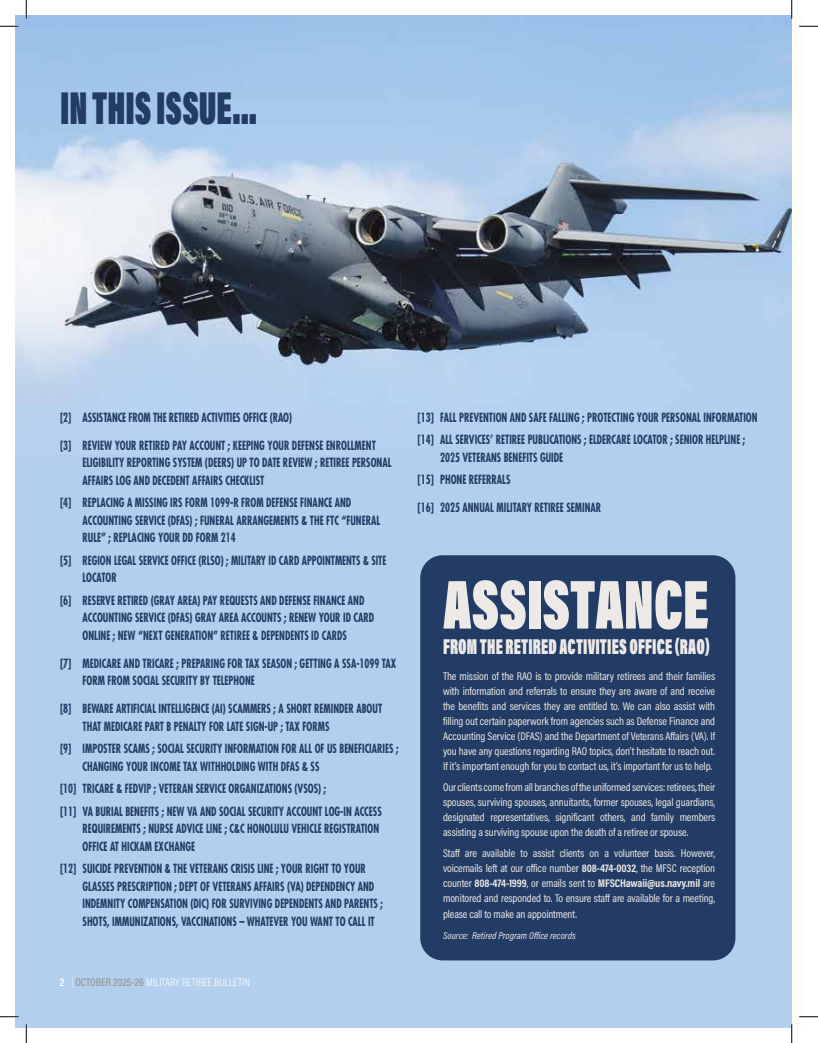
<style>
.page{position:relative;width:818px;height:1043px;background:#fff}
.page>*{position:absolute;margin:0;border:0;box-sizing:border-box;transform-origin:0 0}
.t1{font:900 70.25px "Acumin Pro Cond";color:#ece9e6;scale:.8 1}
.t2{font:900 46.88px "Acumin Pro Cond";color:#233c65;scale:.72 1}
.t3{font:900 21.88px "Acumin Pro Cond";letter-spacing:.01em;color:#ece9e6;scale:.72 1}
.t4{font:700 condensed 12.38px/17.5px "Futura Std";color:#233c65;scale:.82 1}
.t5{font:11.25px/15px "Acumin Pro Cond";letter-spacing:-.01em;color:#ece9e6;text-align:justify}
.t6{font:300 11.25px "Acumin Pro Cond";color:#fff;scale:.5 1}
.t7{font:italic 10px "Acumin Pro Cond";color:#ece9e6}
.s1{font-weight:600}
.s2{font-weight:500;color:#939393}
.s3{font-weight:700}
</style>
<div class="page">
<img style="left:15px;top:15px;width:776px;height:1012px">
<div style="left:420px;top:555px;width:315px;height:405px;background:#233c65;border-radius:22px"></div>
<svg style="left:0;top:25px;width:19px;height:2px"></svg>
<svg style="left:799px;top:25px;width:19px;height:2px"></svg>
<svg style="left:0;top:1015px;width:19px;height:2px"></svg>
<svg style="left:799px;top:1016px;width:19px;height:1px"></svg>
<svg style="left:25px;top:0;width:2px;height:19px"></svg>
<svg style="left:25px;top:1024px;width:2px;height:18px"></svg>
<svg style="left:790px;top:0;width:2px;height:19px"></svg>
<svg style="left:790px;top:1024px;width:2px;height:18px"></svg>
<h2 class="t2" style="left:60px;top:78px;width:275px">IN THIS ISSUE...</h2>
<p class="t4" style="left:60px;top:408px;width:284px">[2] ASSISTANCE FROM THE RETIRED ACTIVITIES OFFICE (RAO)</p>
<p class="t4" style="left:82px;top:436px;width:378px;text-indent:-22px">[3] REVIEW YOUR RETIRED PAY ACCOUNT ; KEEPING YOUR DEFENSE ENROLLMENT<br>ELIGIBILITY REPORTING SYSTEM (DEERS) UP TO DATE REVIEW ; RETIREE PERSONAL<br>AFFAIRS LOG AND DECEDENT AFFAIRS CHECKLIST</p>
<p class="t4" style="left:82px;top:494px;width:364px;text-indent:-22px">[4] REPLACING A MISSING IRS FORM 1099-R FROM DEFENSE FINANCE AND<br>ACCOUNTING SERVICE (DFAS) ; FUNERAL ARRANGEMENTS &amp; THE FTC “FUNERAL<br>RULE” ; REPLACING YOUR DD FORM 214</p>
<p class="t4" style="left:82px;top:551px;width:372px;text-indent:-22px">[5] REGION LEGAL SERVICE OFFICE (RLSO) ; MILITARY ID CARD APPOINTMENTS &amp; SITE<br>LOCATOR</p>
<p class="t4" style="left:82px;top:591px;width:357px;text-indent:-22px">[6] RESERVE RETIRED (GRAY AREA) PAY REQUESTS AND DEFENSE FINANCE AND<br>ACCOUNTING SERVICE (DFAS) GRAY AREA ACCOUNTS ; RENEW YOUR ID CARD<br>ONLINE ; NEW “NEXT GENERATION” RETIREE &amp; DEPENDENTS ID CARDS</p>
<p class="t4" style="left:82px;top:654px;width:384px;text-indent:-22px">[7] MEDICARE AND TRICARE ; PREPARING FOR TAX SEASON ; GETTING A SSA-1099 TAX<br>FORM FROM SOCIAL SECURITY BY TELEPHONE</p>
<p class="t4" style="left:82px;top:700px;width:367px;text-indent:-22px">[8] BEWARE ARTIFICIAL INTELLIGENCE (AI) SCAMMERS ; A SHORT REMINDER ABOUT<br>THAT MEDICARE PART B PENALTY FOR LATE SIGN-UP ; TAX FORMS</p>
<p class="t4" style="left:82px;top:740px;width:387px;text-indent:-22px">[9] IMPOSTER SCAMS ; SOCIAL SECURITY INFORMATION FOR ALL OF US BENEFICIARIES ;<br>CHANGING YOUR INCOME TAX WITHHOLDING WITH DFAS &amp; SS</p>
<p class="t4" style="left:60px;top:777px;width:394px;line-height:22.5px">[10] TRICARE &amp; FEDVIP ; VETERAN SERVICE ORGANIZATIONS (VSOS) ;<br>[11] VA BURIAL BENEFITS ; NEW VA AND SOCIAL SECURITY ACCOUNT LOG-IN ACCESS</p>
<p class="t4" style="left:82px;top:820px;width:363px">REQUIREMENTS ; NURSE ADVICE LINE ; C&amp;C HONOLULU VEHICLE REGISTRATION<br>OFFICE AT HICKAM EXCHANGE</p>
<p class="t4" style="left:82px;top:860px;width:368px;text-indent:-22px">[12] SUICIDE PREVENTION &amp; THE VETERANS CRISIS LINE ; YOUR RIGHT TO YOUR GLASSES PRESCRIPTION ; DEPT OF VETERANS AFFAIRS (VA) DEPENDENCY AND INDEMNITY COMPENSATION (DIC) FOR SURVIVING DEPENDENTS AND PARENTS ; SHOTS, IMMUNIZATIONS, VACCINATIONS – WHATEVER YOU WANT TO CALL IT</p>
<p class="t6" style="left:60px;top:974px;width:382px"><span class="s1">2</span> | <span class="s2">OCTOBER 2025-26</span> MILITARY RETIREE BULLETIN</p>
<p class="t4" style="left:417px;top:406px;width:416px;line-height:22.5px">[13] FALL PREVENTION AND SAFE FALLING ; PROTECTING YOUR PERSONAL INFORMATION [14] ALL SERVICES’ RETIREE PUBLICATIONS ; ELDERCARE LOCATOR ; SENIOR HELPLINE ;</p>
<p class="t4" style="left:417px;top:446px;width:179px;line-height:22.5px;text-indent:22px">2025 VETERANS BENEFITS GUIDE [15] PHONE REFERRALS</p>
<p class="t4" style="left:417px;top:499px;width:225px">[16] 2025 ANNUAL MILITARY RETIREE SEMINAR</p>
<h1 class="t1" style="left:443px;top:560px;width:333px">ASSISTANCE</h1>
<h3 class="t3" style="left:443px;top:632px;width:372px">FROM THE RETIRED ACTIVITIES OFFICE (RAO)</h3>
<p class="t5" style="left:443px;top:668px;width:273px">The mission of the RAO is to provide military retirees and their families with information and referrals to ensure they are aware of and receive the benefits and services they are entitled to. We can also assist with filling out certain paperwork from agencies such as Defense Finance and Accounting Service (DFAS) and the Department of Veterans Affairs (VA). If you have any questions regarding RAO topics, don’t hesitate to reach out.<br>If it’s important enough for you to contact us, it’s important for us to help.</p>
<p class="t5" style="left:443px;top:779px;width:273px">Our clients come from all branches of the uniformed services: retirees, their spouses, surviving spouses, annuitants, former spouses, legal guardians, designated representatives, significant others, and family members assisting a surviving spouse upon the death of a retiree or spouse.</p>
<p class="t5" style="left:443px;top:845px;width:273px">Staff are available to assist clients on a volunteer basis. However, voicemails left at our office number <span class="s3">808-474-0032</span>, the MFSC reception counter <span class="s3">808-474-1999</span>, or emails sent to <span class="s3">MFSCHawaii@us.navy.mil</span> are monitored and responded to. To ensure staff are available for a meeting, please call to make an appointment.</p>
<p class="t7" style="left:443px;top:928px;width:134px">Source: Retired Program Office records</p>
</div>
